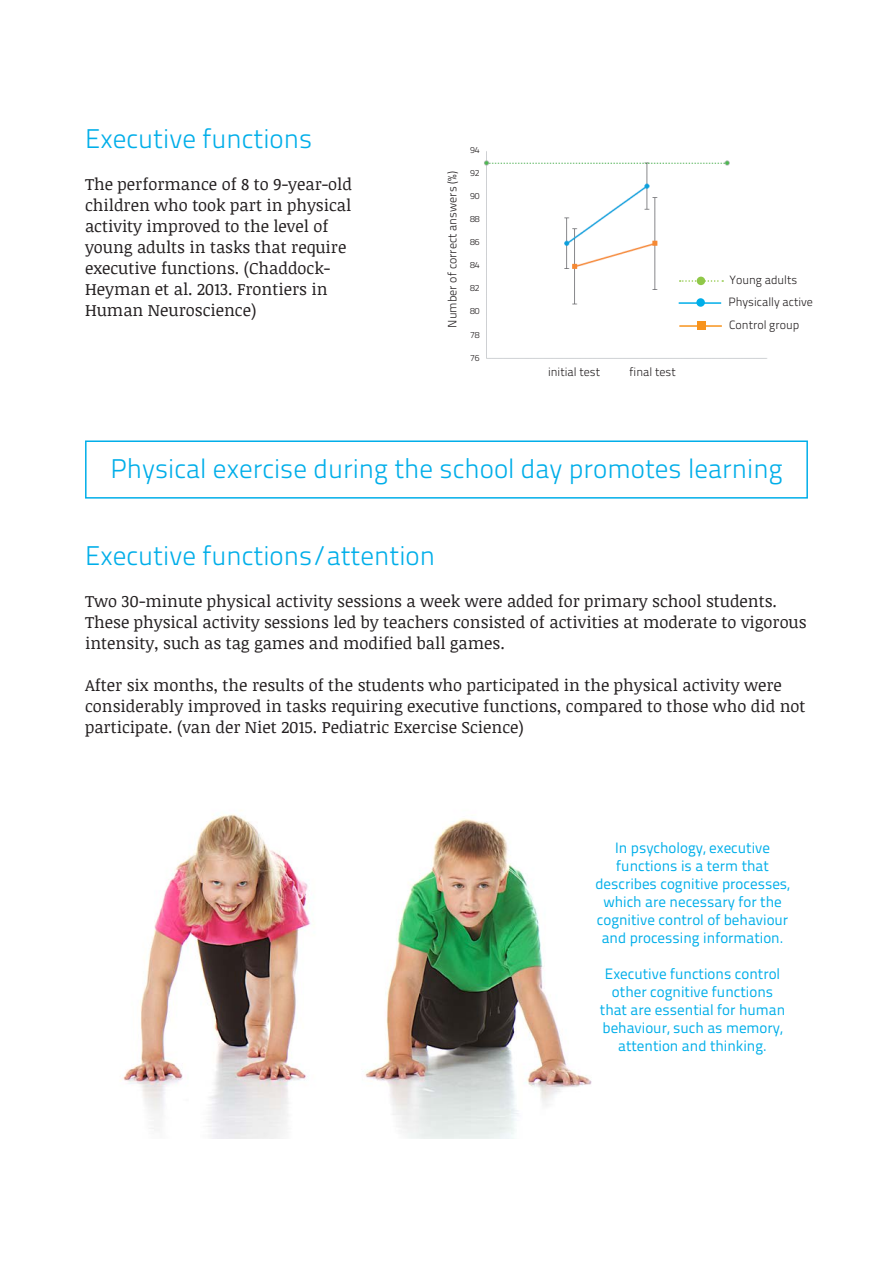
<style>
.page{position:relative;width:893px;height:1263px;background:#fff}
.page>*{position:absolute;margin:0;border:0;box-sizing:border-box;transform-origin:0 0}
.t1{font:300 27px "Titillium Text 22 L";color:#00aee9}
.t2{font:16.5px/21px "Noticia Text";color:#231f20}
.t3{font:15px/18px "Titillium Text 22 L";color:#00aee9;text-align:center}
.t4{font:300 12px "Titillium Text 22 L";color:#231f20}
.t5{font:300 9px "Titillium Text 22 L";color:#231f20}
</style>
<div class="page">
<img style="left:484px;top:151px;width:283px;height:208px">
<div style="left:687px;top:214px;width:86px;height:82px;background:#fff"></div>
<svg style="left:680px;top:280px;width:43px;height:2px"></svg>
<hr style="left:679px;top:302px;width:42px;height:2px;background:#00aee9">
<hr style="left:679px;top:325px;width:43px;height:2px;background:#f7931d">
<div style="left:697px;top:277px;width:8px;height:8px;background:#90c848;border-radius:50%"></div>
<div style="left:696px;top:298px;width:9px;height:9px;background:#00aee9;border-radius:50%"></div>
<div style="left:697px;top:322px;width:8px;height:8px;background:#f7931d"></div>
<img style="left:123px;top:814px;width:469px;height:324px">
<div style="left:85px;top:440px;width:723px;height:59px;border:2px solid #00aee9"></div>
<p class="t1" style="left:85px;top:119px;width:229px">Executive functions</p>
<p class="t2" style="left:85px;top:173px;width:268px">The performance of 8 to 9-year-old children who took part in physical activity improved to the level of young adults in tasks that require executive functions. (Chaddock-<br>Heyman et al. 2013. Frontiers in<br>Human Neuroscience)</p>
<p class="t4" style="left:443px;top:328px;width:158px;rotate:-90deg">Number of correct answers (%)</p>
<p class="t5" style="left:470px;top:143px;width:11px">94</p>
<p class="t5" style="left:470px;top:166px;width:11px">92</p>
<p class="t5" style="left:470px;top:189px;width:11px">90</p>
<p class="t5" style="left:470px;top:212px;width:11px">88</p>
<p class="t5" style="left:470px;top:235px;width:11px">86</p>
<p class="t5" style="left:470px;top:259px;width:11px">84</p>
<p class="t5" style="left:470px;top:282px;width:11px">82</p>
<p class="t5" style="left:470px;top:305px;width:11px">80</p>
<p class="t5" style="left:470px;top:328px;width:11px">78</p>
<p class="t5" style="left:470px;top:351px;width:11px">76</p>
<p class="t4" style="left:548px;top:363px;width:54px">initial test</p>
<p class="t4" style="left:630px;top:363px;width:48px">final test</p>
<p class="t4" style="left:729px;top:271px;width:69px">Young adults</p>
<p class="t4" style="left:728px;top:293px;width:86px">Physically active</p>
<p class="t4" style="left:729px;top:316px;width:72px">Control group</p>
<p class="t1" style="left:110px;top:449px;width:674px">Physical exercise during the school day promotes learning</p>
<p class="t1" style="left:85px;top:535px;width:352px">Executive functions/attention</p>
<p class="t2" style="left:85px;top:590px;width:723px">Two 30-minute physical activity sessions a week were added for primary school students.<br>These physical activity sessions led by teachers consisted of activities at moderate to vigorous intensity, such as tag games and modified ball games.</p>
<p class="t2" style="left:85px;top:674px;width:722px">After six months, the results of the students who participated in the physical activity were considerably improved in tasks requiring executive functions, compared to those who did not participate. (van der Niet 2015. Pediatric Exercise Science)</p>
<p class="t3" style="left:595px;top:838px;width:196px">In psychology, executive functions is a term that describes cognitive processes, which are necessary for the cognitive control of behaviour and processing information.</p>
<p class="t3" style="left:600px;top:964px;width:187px">Executive functions control other cognitive functions that are essential for human behaviour, such as memory, attention and thinking.</p>
</div>
